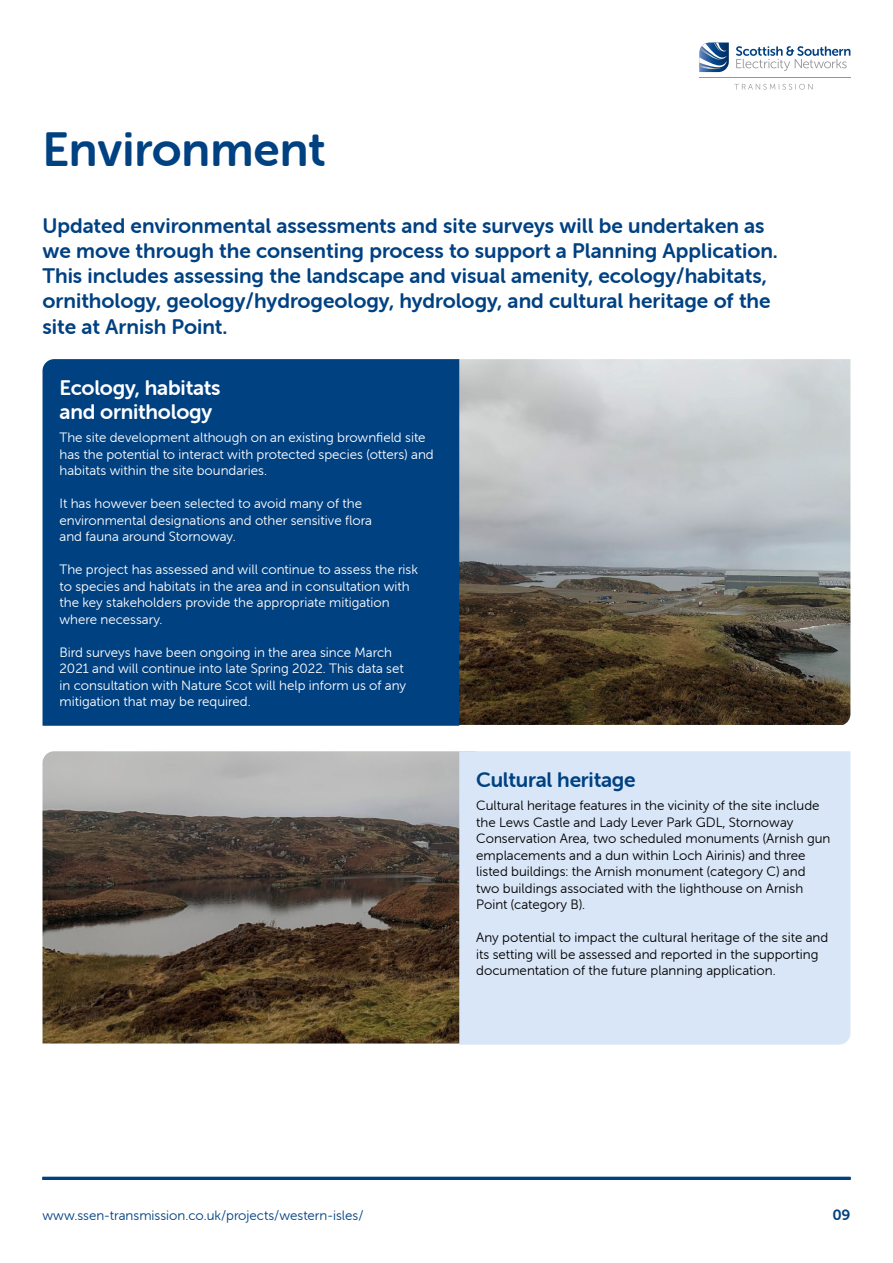
<style>
.page{position:relative;width:893px;height:1263px;background:#fff}
.page>*{position:absolute;margin:0;border:0;box-sizing:border-box;transform-origin:0 0}
.t1{font:48px "Museo Sans Rounded 700";color:#004182}
.t2{font:21px/25.2px "Museo Sans Rounded 700";color:#004182}
.t3{font:21px/24px "Museo Sans Rounded 700";letter-spacing:-.01em;color:#fff}
.t4{font:15px "Museo Sans Rounded 700";color:#004182}
.t5{font:13.5px/16.5px "Museo Sans Rounded 300";color:#fff}
.t6{font:13.5px/16.5px "Museo Sans Rounded 300";color:#000}
.t7{font:13.5px "Museo Sans Rounded 300";color:#004182}
</style>
<div class="page">
<img style="left:459px;top:359px;width:391px;height:366px">
<img style="left:43px;top:751px;width:416px;height:292px">
<svg style="left:699px;top:43px;width:30px;height:29px"></svg>
<svg style="left:736px;top:46px;width:114px;height:25px"></svg>
<hr style="left:699px;top:78px;width:151px;height:1px;background:#94969a">
<svg style="left:734px;top:84px;width:78px;height:6px"></svg>
<hr style="left:43px;top:1177px;width:807px;height:3px;background:#004182">
<div style="left:43px;top:359px;width:416px;height:367px;background:#004182"></div>
<div style="left:459px;top:751px;width:391px;height:294px;background:#d9e6f7"></div>
<h1 class="t1" style="left:43px;top:123px;width:285px">Environment</h1>
<p class="t2" style="left:43px;top:213px;width:737px">Updated environmental assessments and site surveys will be undertaken as we move through the consenting process to support a Planning Application.<br>This includes assessing the landscape and visual amenity, ecology/habitats, ornithology, geology/hydrogeology, hydrology, and cultural heritage of the site at Arnish Point.</p>
<h2 class="t3" style="left:60px;top:376px;width:163px">Ecology, habitats and ornithology</h2>
<p class="t5" style="left:60px;top:429px;width:376px">The site development although on an existing brownfield site has the potential to interact with protected species (otters) and habitats within the site boundaries.</p>
<p class="t5" style="left:60px;top:495px;width:314px">It has however been selected to avoid many of the environmental designations and other sensitive flora and fauna around Stornoway.</p>
<p class="t5" style="left:60px;top:561px;width:360px">The project has assessed and will continue to assess the risk to species and habitats in the area and in consultation with the key stakeholders provide the appropriate mitigation where necessary.</p>
<p class="t5" style="left:60px;top:644px;width:348px">Bird surveys have been ongoing in the area since March 2021 and will continue into late Spring 2022. This data set in consultation with Nature Scot will help inform us of any mitigation that may be required.</p>
<h2 class="t2" style="left:476px;top:767px;width:161px">Cultural heritage</h2>
<p class="t6" style="left:476px;top:797px;width:356px">Cultural heritage features in the vicinity of the site include the Lews Castle and Lady Lever Park GDL, Stornoway Conservation Area, two scheduled monuments (Arnish gun emplacements and a dun within Loch Airinis) and three listed buildings: the Arnish monument (category C) and two buildings associated with the lighthouse on Arnish Point (category B).</p>
<p class="t6" style="left:476px;top:929px;width:354px">Any potential to impact the cultural heritage of the site and its setting will be assessed and reported in the supporting documentation of the future planning application.</p>
<p class="t7" style="left:43px;top:1208px;width:323px">www.ssen-transmission.co.uk/projects/western-isles/</p>
<p class="t4" style="left:833px;top:1207px;width:19px">09</p>
</div>
